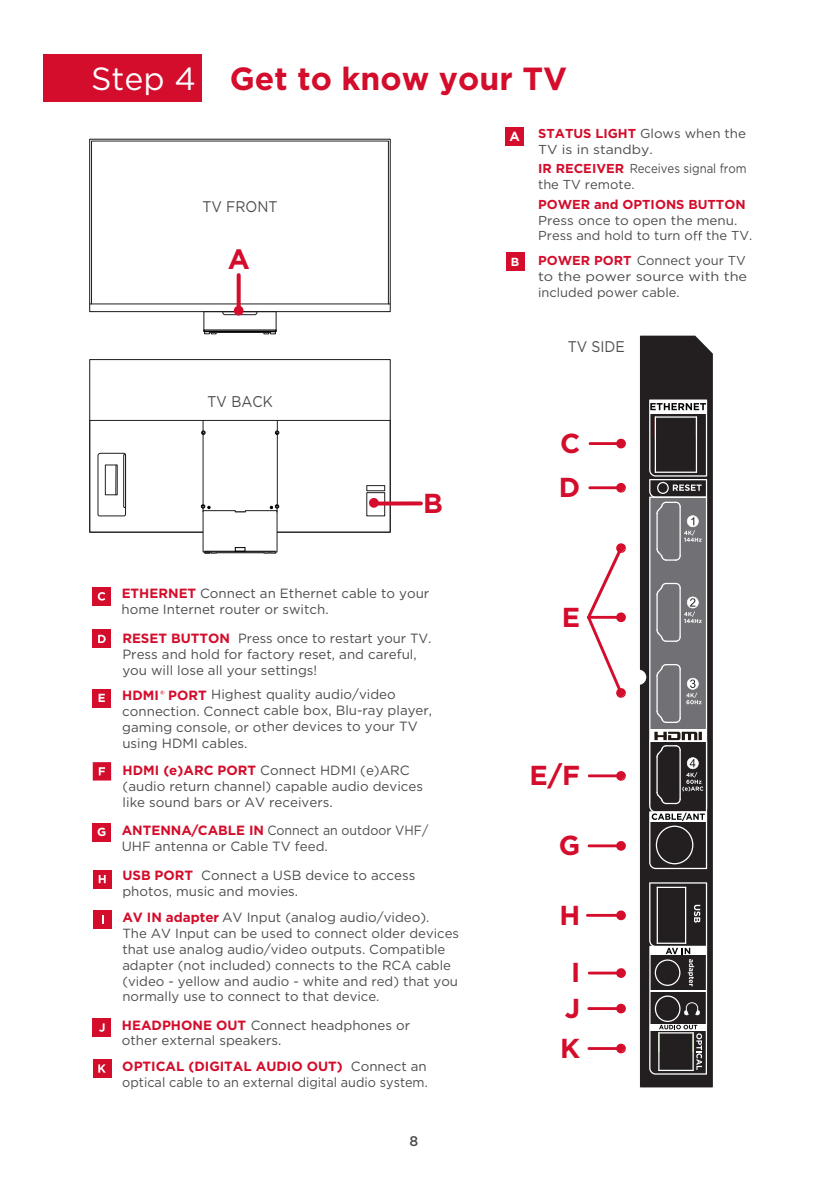
<style>
.page{position:relative;width:828px;height:1191px;background:#fff}
.page>*{position:absolute;margin:0;border:0;box-sizing:border-box;transform-origin:0 0}
.t1{font:700 32px "Gotham";color:#d30d2b}
.t2{font:700 28px "Gotham";color:#d30d2b}
.t3{font:700 27.4px/35.4px "Gotham";color:#d30d2b}
.t4{font:15.4px "Gotham";color:#4b4c4d;scale:.91 1}
.t5{font:500 14px "Gotham";color:#4b4c4d}
.t6{font:13.4px/16px "Gotham";color:#4b4c4d}
.t7{font:13.4px/15.8px "Gotham";color:#4b4c4d;scale:.93 1}
.t8{font:13.4px "Gotham";color:#4b4c4d;scale:.95 1}
.t9{font:13.4px "Gotham Bold Tab";color:#d30d2b}
.t10{font:700 13.4px "Gotham";color:#d30d2b}
.t11{font:13.2px/15.8px "Gotham";color:#4b4c4d}
.t12{font:700 13.2px "Gotham";color:#fff}
.t13{font:13px/15.8px "Gotham";color:#4b4c4d}
.t14{font:13px/15.6px "Gotham";color:#4b4c4d;scale:1.04 1}
.t15{font:13px/15.6px "Gotham";color:#4b4c4d;scale:.88 1}
.t16{font:700 13px "Gotham";color:#d30d2b}
.t17{font:700 11.8px "Gotham";color:#fff}
.s1{font-weight:400;color:#fff}
.s2{font-weight:700;color:#d30d2b}
.s3{font-weight:700;font-size:13.2px;color:#d30d2b}
.s4{font-family:"Gotham Bold Tab";color:#d30d2b}
.s5{font-family:"Gotham";color:#4b4c4d}
</style>
<div class="page">
<div style="left:44px;top:54px;width:158px;height:47px;background:#d30d2b"></div>
<div style="left:93px;top:689px;width:18px;height:18px;background:#d30d2b"></div>
<div style="left:93px;top:823px;width:18px;height:18px;background:#d30d2b"></div>
<svg style="left:160px;top:690px;width:4px;height:5px"></svg>
<div style="left:93px;top:762px;width:18px;height:18px;background:#d30d2b"></div>
<svg style="left:99px;top:767px;width:6px;height:8px"></svg>
<div style="left:92px;top:587px;width:19px;height:18px;background:#d30d2b"></div>
<svg style="left:98px;top:592px;width:7px;height:8px"></svg>
<div style="left:93px;top:630px;width:18px;height:18px;background:#d30d2b"></div>
<svg style="left:98px;top:635px;width:8px;height:8px"></svg>
<div style="left:93px;top:870px;width:18px;height:18px;background:#d30d2b"></div>
<svg style="left:99px;top:875px;width:7px;height:8px"></svg>
<div style="left:93px;top:1059px;width:18px;height:18px;background:#d30d2b"></div>
<svg style="left:98px;top:1064px;width:8px;height:8px"></svg>
<div style="left:93px;top:910px;width:19px;height:19px;background:#d30d2b"></div>
<div style="left:93px;top:1018px;width:18px;height:18px;background:#d30d2b"></div>
<svg style="left:99px;top:1023px;width:6px;height:8px"></svg>
<div style="left:616px;top:439px;width:10px;height:9px;background:#d30d2b;border-radius:50%"></div>
<hr style="left:590px;top:442px;width:31px;height:3px;background:#d30d2b">
<svg style="left:587px;top:543px;width:39px;height:155px"></svg>
<hr style="left:588px;top:616px;width:33px;height:3px;background:#d30d2b">
<svg style="left:616px;top:771px;width:10px;height:9px"></svg>
<hr style="left:589px;top:774px;width:32px;height:3px;background:#d30d2b">
<svg style="left:616px;top:841px;width:10px;height:9px"></svg>
<hr style="left:589px;top:844px;width:32px;height:3px;background:#d30d2b">
<svg style="left:616px;top:968px;width:10px;height:10px"></svg>
<hr style="left:589px;top:971px;width:32px;height:3px;background:#d30d2b">
<svg style="left:616px;top:1003px;width:10px;height:10px"></svg>
<hr style="left:589px;top:1007px;width:32px;height:3px;background:#d30d2b">
<svg style="left:616px;top:1043px;width:10px;height:10px"></svg>
<hr style="left:589px;top:1047px;width:32px;height:3px;background:#d30d2b">
<div style="left:616px;top:910px;width:10px;height:10px;background:#d30d2b;border-radius:50%"></div>
<hr style="left:587px;top:914px;width:32px;height:2px;background:#d30d2b">
<svg style="left:616px;top:483px;width:10px;height:9px"></svg>
<hr style="left:590px;top:486px;width:31px;height:3px;background:#d30d2b">
<div style="left:505px;top:127px;width:19px;height:18px;background:#d30d2b"></div>
<div style="left:506px;top:252px;width:18px;height:19px;background:#d30d2b"></div>
<svg style="left:693px;top:231px;width:9px;height:9px"></svg>
<div style="left:89px;top:139px;width:302px;height:173px;border:1px solid #231f20"></div>
<div style="left:91px;top:141px;width:298px;height:163px;border:1px solid #231f20"></div>
<div style="left:203px;top:311px;width:74px;height:21px;border:1px solid #231f20"></div>
<div style="left:209px;top:331px;width:62px;height:2px;border:1px solid #231f20"></div>
<svg style="left:204px;top:331px;width:12px;height:3px"></svg>
<svg style="left:264px;top:331px;width:12px;height:3px"></svg>
<svg style="left:222px;top:311px;width:35px;height:4px"></svg>
<hr style="left:90px;top:303px;width:300px;height:1px;background:#231f20">
<div style="left:89px;top:359px;width:302px;height:174px;border:1px solid #231f20"></div>
<div style="left:89px;top:420px;width:301px;height:112px;border:1px solid #231f20"></div>
<svg style="left:97px;top:453px;width:29px;height:63px"></svg>
<div style="left:123px;top:454px;width:3px;height:54px;border:1px solid #231f20"></div>
<div style="left:105px;top:465px;width:12px;height:30px;border:1px solid #231f20"></div>
<hr style="left:115px;top:465px;width:1px;height:30px;background:#231f20">
<div style="left:366px;top:485px;width:19px;height:6px;border:1px solid #231f20"></div>
<div style="left:366px;top:492px;width:19px;height:24px;border:1px solid #231f20"></div>
<hr style="left:203px;top:420px;width:1px;height:84px;background:#231f20">
<hr style="left:277px;top:420px;width:1px;height:84px;background:#231f20">
<svg style="left:201px;top:504px;width:78px;height:50px"></svg>
<svg style="left:369px;top:498px;width:10px;height:10px"></svg>
<svg style="left:377px;top:501px;width:44px;height:4px"></svg>
<svg style="left:237px;top:275px;width:4px;height:31px"></svg>
<div style="left:234px;top:306px;width:9px;height:9px;background:#d30d2b;border-radius:50%"></div>
<svg style="left:640px;top:336px;width:73px;height:751px;background:#292526"></svg>
<svg style="left:649px;top:882px;width:58px;height:192px;background:#4f4c4d"></svg>
<svg style="left:649px;top:399px;width:58px;height:470px;background:#69676a"></svg>
<h1 class="t1" style="left:91px;top:60px;width:477px"><span class="s1">Step 4</span> Get to know your TV</h1>
<p class="t4" style="left:202px;top:198px;width:84px">TV FRONT</p>
<h2 class="t2" style="left:228px;top:243px;width:24px">A</h2>
<p class="t4" style="left:207px;top:393px;width:73px;rotate:-1deg">TV BACK</p>
<h3 class="t3" style="left:423px;top:484px;width:21px">B</h3>
<p class="t17" style="left:98px;top:691px;width:9px">E</p>
<p class="t17" style="left:97px;top:825px;width:11px">G</p>
<p class="t6" style="left:122px;top:584px;width:309px"><span class="s2">ETHERNET</span> Connect an Ethernet cable to your</p>
<p class="t6" style="left:121px;top:600px;width:209px">home Internet router or switch.</p>
<p class="t6" style="left:122px;top:630px;width:311px"><span class="s2">RESET BUTTON</span> Press once to restart your TV.<br>Press and hold for factory reset, and careful, you will lose all your settings!</p>
<p class="t6" style="left:122px;top:686px;width:311px;text-indent:46px"><span class="s2">PORT</span> Highest quality audio/video connection. Connect cable box, Blu-ray player, gaming console, or other devices to your TV using HDMI cables.</p>
<p class="t10" style="left:122px;top:687px;width:38px">HDMI</p>
<p class="t6" style="left:123px;top:761px;width:302px"><span class="s2">HDMI (e)ARC PORT</span> Connect HDMI (e)ARC (audio return channel) capable audio devices like sound bars or AV receivers.</p>
<p class="t7" style="left:122px;top:822px;width:331px"><span class="s2">ANTENNA</span><span class="s3">/</span><span class="s2">CABLE IN</span> Connect an outdoor VHF/<br>UHF antenna or Cable TV feed.</p>
<p class="t6" style="left:122px;top:866px;width:294px"><span class="s2">USB PORT</span> Connect a USB device to access photos, music and movies.</p>
<p class="t6" style="left:122px;top:909px;width:309px"><span class="s4">AV IN adapter</span> AV Input (analog audio/video).</p>
<p class="t11" style="left:122px;top:925px;width:338px">The AV Input can be used to connect older devices that use analog audio/video outputs. Compatible adapter (not included) connects to the RCA cable (video - yellow and audio - white and red) that you normally use to connect to that device.</p>
<p class="t6" style="left:122px;top:1016px;width:290px"><span class="s2">HEADPHONE OUT</span> Connect headphones or other external speakers.</p>
<p class="t9" style="left:122px;top:1058px;width:306px">OPTICAL (DIGITAL AUDIO OUT) <span class="s5">Connect an</span></p>
<p class="t8" style="left:122px;top:1074px;width:323px">optical cable to an external digital audio system.</p>
<p class="t5" style="left:409px;top:1133px;width:10px">8</p>
<p class="t12" style="left:509px;top:128px;width:12px">A</p>
<p class="t13" style="left:538px;top:126px;width:209px"><span class="s2">STATUS LIGHT</span> Glows when the<br>TV is in standby.</p>
<p class="t15" style="left:538px;top:160px;width:238px"><span class="s2">IR RECEIVER</span> Receives signal from the TV remote.</p>
<p class="t16" style="left:538px;top:197px;width:209px">POWER and OPTIONS BUTTON</p>
<p class="t14" style="left:538px;top:212px;width:207px">Press once to open the menu.<br>Press and hold to turn o the TV.</p>
<p class="t17" style="left:511px;top:255px;width:10px">B</p>
<p class="t13" style="left:538px;top:252px;width:211px;text-align:justify"><span class="s2">POWER PORT</span> Connect your TV to the power source with the included power cable.</p>
<p class="t4" style="left:568px;top:338px;width:64px">TV SIDE</p>
<h3 class="t3" style="left:560px;top:425px;width:22px">C</h3>
<h3 class="t3" style="left:559px;top:469px;width:23px">D</h3>
<h3 class="t3" style="left:562px;top:598px;width:20px">E</h3>
<h3 class="t3" style="left:529px;top:757px;width:52px">E/F</h3>
<h3 class="t3" style="left:559px;top:827px;width:23px">G</h3>
<h3 class="t3" style="left:559px;top:896px;width:22px">H</h3>
<h3 class="t3" style="left:565px;top:954px;width:17px">I<br>J</h3>
<h3 class="t3" style="left:560px;top:1029px;width:21px">K</h3>
</div>
